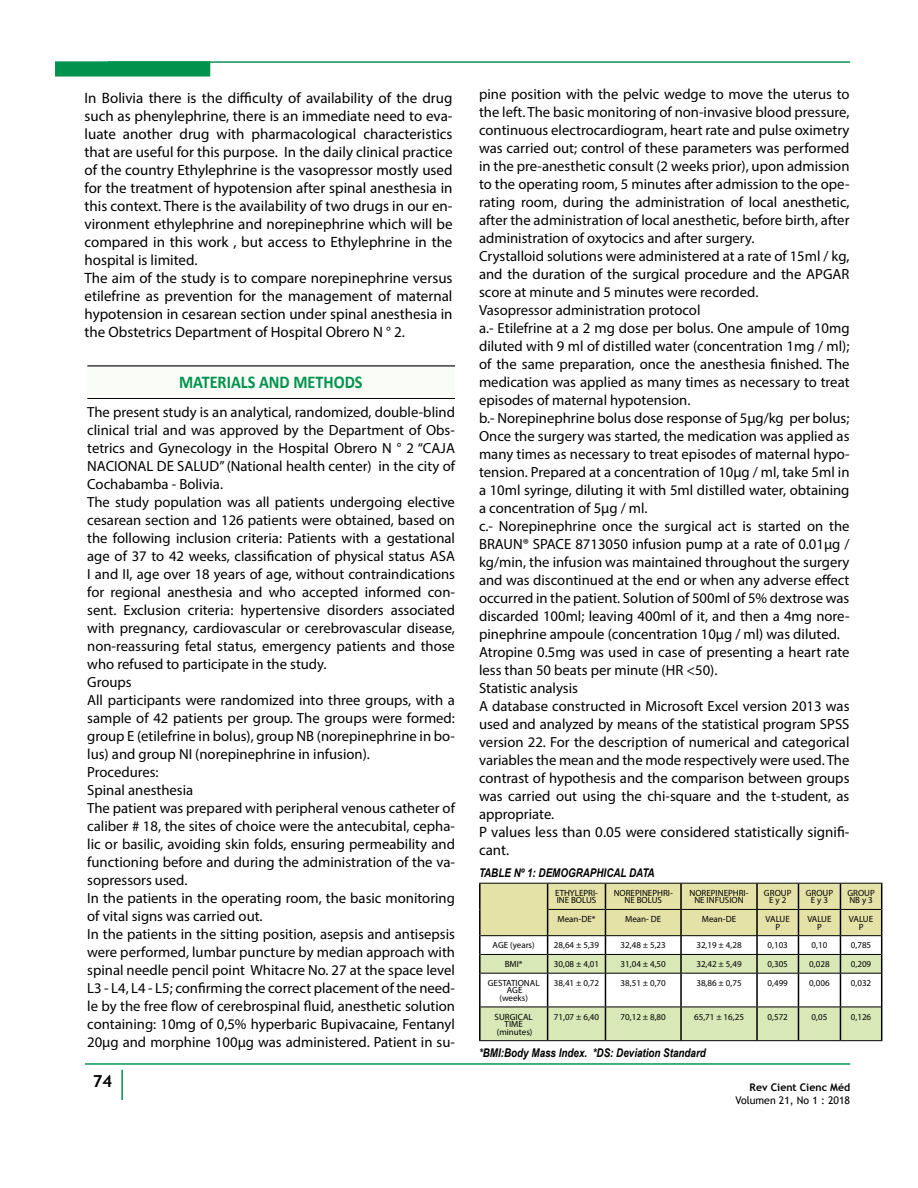
<style>
.page{position:relative;width:918px;height:1188px;background:#fff}
.page>*{position:absolute;margin:0;border:0;box-sizing:border-box;transform-origin:0 0}
.t1{font:700 18px "Calibri";color:#00934d;scale:.9 1}
.t2{font:700 16.5px "Trebuchet MS";color:#000}
.t3{font:15px/18px "Myriad Pro";color:#000}
.t4{font:14.7px/18px "Myriad Pro";color:#000}
.t5{font:italic 700 12px "Arial Narrow";color:#000}
.t6{font:10.5px "Trebuchet MS";color:#000}
.t7{font:700 10.5px "Trebuchet MS";color:#000}
.t8{font:9px/7.5px "Myriad Pro";color:#000;text-align:center}
</style>
<div class="page">
<div style="left:55px;top:61px;width:155px;height:16px;background:#00934d;border:1px solid #00934d"></div>
<hr style="left:108px;top:61px;width:742px;height:2px;background:#00934d">
<hr style="left:85px;top:1063px;width:765px;height:2px;background:#00934d">
<hr style="left:121px;top:1070px;width:2px;height:30px;background:#00934d">
<div style="left:87px;top:365px;width:368px;height:30px;background:#f9fcf7"></div>
<hr style="left:87px;top:365px;width:368px;height:1px;background:#000">
<hr style="left:87px;top:398px;width:368px;height:1px;background:#000">
<svg style="left:479px;top:883px;width:403px;height:158px"></svg>
<hr style="left:479px;top:973px;width:2px;height:34px;background:#000">
<hr style="left:547px;top:974px;width:1px;height:33px;background:#000">
<hr style="left:605px;top:974px;width:1px;height:33px;background:#000">
<hr style="left:680px;top:974px;width:2px;height:33px;background:#000">
<hr style="left:756px;top:974px;width:2px;height:33px;background:#000">
<hr style="left:798px;top:974px;width:1px;height:33px;background:#000">
<hr style="left:840px;top:974px;width:1px;height:33px;background:#000">
<hr style="left:881px;top:973px;width:1px;height:34px;background:#000">
<hr style="left:479px;top:1007px;width:2px;height:33px;background:#000">
<hr style="left:547px;top:1007px;width:1px;height:33px;background:#000">
<hr style="left:605px;top:1007px;width:1px;height:33px;background:#000">
<hr style="left:680px;top:1007px;width:2px;height:33px;background:#000">
<hr style="left:756px;top:1007px;width:2px;height:33px;background:#000">
<hr style="left:798px;top:1007px;width:1px;height:33px;background:#000">
<hr style="left:840px;top:1007px;width:1px;height:33px;background:#000">
<hr style="left:881px;top:1007px;width:1px;height:33px;background:#000">
<p class="t3" style="left:85px;top:89px;width:370px">In Bolivia there is the difficulty of availability of the drug such as phenylephrine, there is an immediate need to eva&shy;luate another drug with pharmacological characteristics that are useful for this purpose. In the daily clinical practice of the country Ethylephrine is the vasopressor mostly used for the treatment of hypotension after spinal anesthesia in this context. There is the availability of two drugs in our en&shy;vironment ethylephrine and norepinephrine which will be compared in this work , but access to Ethylephrine in the hospital is limited.<br>The aim of the study is to compare norepinephrine versus etilefrine as prevention for the management of maternal hypotension in cesarean section under spinal anesthesia in the Obstetrics Department of Hospital Obrero N ° 2.</p>
<p class="t1" style="left:179px;top:369px;width:205px">MATERIALS AND METHODS</p>
<p class="t4" style="left:87px;top:403px;width:369px">The present study is an analytical, randomized, double-blind clinical trial and was approved by the Department of Obs&shy;tetrics and Gynecology in the Hospital Obrero N ° 2 “CAJA NACIONAL DE SALUD” (National health center) in the city of Cochabamba - Bolivia.<br>The study population was all patients undergoing elective cesarean section and 126 patients were obtained, based on the following inclusion criteria: Patients with a gestational age of 37 to 42 weeks, classification of physical status ASA I and II, age over 18 years of age, without contraindications for regional anesthesia and who accepted informed con&shy;sent. Exclusion criteria: hypertensive disorders associated with pregnancy, cardiovascular or cerebrovascular disease, non-reassuring fetal status, emergency patients and those who refused to participate in the study.<br>Groups<br>All participants were randomized into three groups, with a sample of 42 patients per group. The groups were formed: group E (etilefrine in bolus), group NB (norepinephrine in bo&shy;lus) and group NI (norepinephrine in infusion).<br>Procedures:<br>Spinal anesthesia<br>The patient was prepared with peripheral venous catheter of caliber # 18, the sites of choice were the antecubital, cepha&shy;lic or basilic, avoiding skin folds, ensuring permeability and functioning before and during the administration of the va&shy;sopressors used.<br>In the patients in the operating room, the basic monitoring of vital signs was carried out.<br>In the patients in the sitting position, asepsis and antisepsis were performed, lumbar puncture by median approach with spinal needle pencil point Whitacre No. 27 at the space level L3 - L4, L4 - L5; confirming the correct placement of the need&shy;le by the free flow of cerebrospinal fluid, anesthetic solution containing: 10mg of 0,5% hyperbaric Bupivacaine, Fentanyl 20μg and morphine 100μg was administered. Patient in su-</p>
<p class="t2" style="left:93px;top:1071px;width:21px">74</p>
<p class="t4" style="left:479px;top:85px;width:372px">pine position with the pelvic wedge to move the uterus to the left. The basic monitoring of non-invasive blood pressure, continuous electrocardiogram, heart rate and pulse oximetry was carried out; control of these parameters was performed in the pre-anesthetic consult (2 weeks prior), upon admission to the operating room, 5 minutes after admission to the ope&shy;rating room, during the administration of local anesthetic, after the administration of local anesthetic, before birth, after administration of oxytocics and after surgery.<br>Crystalloid solutions were administered at a rate of 15ml / kg, and the duration of the surgical procedure and the APGAR score at minute and 5 minutes were recorded.<br>Vasopressor administration protocol<br>a.- Etilefrine at a 2 mg dose per bolus. One ampule of 10mg diluted with 9 ml of distilled water (concentration 1mg / ml); of the same preparation, once the anesthesia finished. The medication was applied as many times as necessary to treat episodes of maternal hypotension.<br>b.- Norepinephrine bolus dose response of 5μg/kg per bolus; Once the surgery was started, the medication was applied as many times as necessary to treat episodes of maternal hypo&shy;tension. Prepared at a concentration of 10μg / ml, take 5ml in a 10ml syringe, diluting it with 5ml distilled water, obtaining a concentration of 5μg / ml.<br>c.- Norepinephrine once the surgical act is started on the BRAUN® SPACE 8713050 infusion pump at a rate of 0.01μg / kg/min, the infusion was maintained throughout the surgery and was discontinued at the end or when any adverse effect occurred in the patient. Solution of 500ml of 5% dextrose was discarded 100ml; leaving 400ml of it, and then a 4mg nore&shy;pinephrine ampoule (concentration 10μg / ml) was diluted.<br>Atropine 0.5mg was used in case of presenting a heart rate less than 50 beats per minute (HR &lt;50).<br>Statistic analysis<br>A database constructed in Microsoft Excel version 2013 was used and analyzed by means of the statistical program SPSS version 22. For the description of numerical and categorical variables the mean and the mode respectively were used. The contrast of hypothesis and the comparison between groups was carried out using the chi-square and the t-student, as appropriate.</p>
<p class="t3" style="left:479px;top:823px;width:372px">P values less than 0.05 were considered statistically signifi&shy;cant.</p>
<p class="t5" style="left:479px;top:864px;width:177px">TABLE Nº 1: DEMOGRAPHICAL DATA</p>
<p class="t8" style="left:555px;top:889px;width:44px;text-align:left">ETHYLEPRI-<br>INE BOLUS</p>
<p class="t8" style="left:614px;top:889px;width:61px">NOREPINEPHRI-<br>NE BOLUS</p>
<p class="t8" style="left:689px;top:889px;width:61px">NOREPINEPHRI-<br>NE INFUSION</p>
<p class="t8" style="left:764px;top:889px;width:29px">GROUP<br>E y 2</p>
<p class="t8" style="left:806px;top:889px;width:29px">GROUP<br>E y 3</p>
<p class="t8" style="left:847px;top:889px;width:29px;text-align:left">GROUP<br>NB y 3</p>
<p class="t8" style="left:558px;top:915px;width:40px">Mean-DE*</p>
<p class="t8" style="left:625px;top:915px;width:38px">Mean- DE</p>
<p class="t8" style="left:702px;top:915px;width:36px">Mean-DE</p>
<p class="t8" style="left:766px;top:915px;width:26px">VALUE<br>P</p>
<p class="t8" style="left:807px;top:915px;width:26px">VALUE<br>P</p>
<p class="t8" style="left:849px;top:915px;width:26px">VALUE<br>P</p>
<p class="t8" style="left:493px;top:942px;width:44px">AGE (years)</p>
<p class="t8" style="left:554px;top:942px;width:47px">28,64 ± 5,39</p>
<p class="t8" style="left:621px;top:942px;width:47px">32,48 ± 5,23</p>
<p class="t8" style="left:696px;top:942px;width:47px">32,19 ± 4,28</p>
<p class="t8" style="left:768px;top:942px;width:22px">0,103</p>
<p class="t8" style="left:812px;top:942px;width:17px">0,10</p>
<p class="t8" style="left:851px;top:942px;width:22px">0,785</p>
<p class="t8" style="left:505px;top:960px;width:20px">BMI*</p>
<p class="t8" style="left:554px;top:960px;width:47px">30,08 ± 4,01</p>
<p class="t8" style="left:621px;top:960px;width:47px">31,04 ± 4,50</p>
<p class="t8" style="left:696px;top:960px;width:47px">32,42 ± 5,49</p>
<p class="t8" style="left:768px;top:960px;width:22px">0,305</p>
<p class="t8" style="left:809px;top:960px;width:22px">0,028</p>
<p class="t8" style="left:851px;top:960px;width:22px">0,209</p>
<p class="t8" style="left:488px;top:979px;width:53px">GESTATIONAL<br>AGE<br>(weeks)</p>
<p class="t8" style="left:554px;top:979px;width:47px">38,41 ± 0,72</p>
<p class="t8" style="left:621px;top:979px;width:47px">38,51 ± 0,70</p>
<p class="t8" style="left:696px;top:979px;width:47px">38,86 ± 0,75</p>
<p class="t8" style="left:768px;top:979px;width:22px">0,499</p>
<p class="t8" style="left:809px;top:979px;width:22px">0,006</p>
<p class="t8" style="left:851px;top:979px;width:22px">0,032</p>
<p class="t8" style="left:495px;top:1013px;width:40px">SURGICAL<br>TIME (minutes)</p>
<p class="t8" style="left:554px;top:1013px;width:47px">71,07 ± 6,40</p>
<p class="t8" style="left:621px;top:1013px;width:47px">70,12 ± 8,80</p>
<p class="t8" style="left:694px;top:1013px;width:51px">65,71 ± 16,25</p>
<p class="t8" style="left:768px;top:1013px;width:22px">0,572</p>
<p class="t8" style="left:812px;top:1013px;width:17px">0,05</p>
<p class="t8" style="left:851px;top:1013px;width:22px">0,126</p>
<p class="t5" style="left:479px;top:1043px;width:228px">*BMI:Body Mass Index. *DS: Deviation Standard</p>
<p class="t7" style="left:750px;top:1081px;width:102px">Rev Cient Cienc Méd</p>
<p class="t6" style="left:736px;top:1093px;width:116px">Volumen 21, No 1 : 2018</p>
</div>
